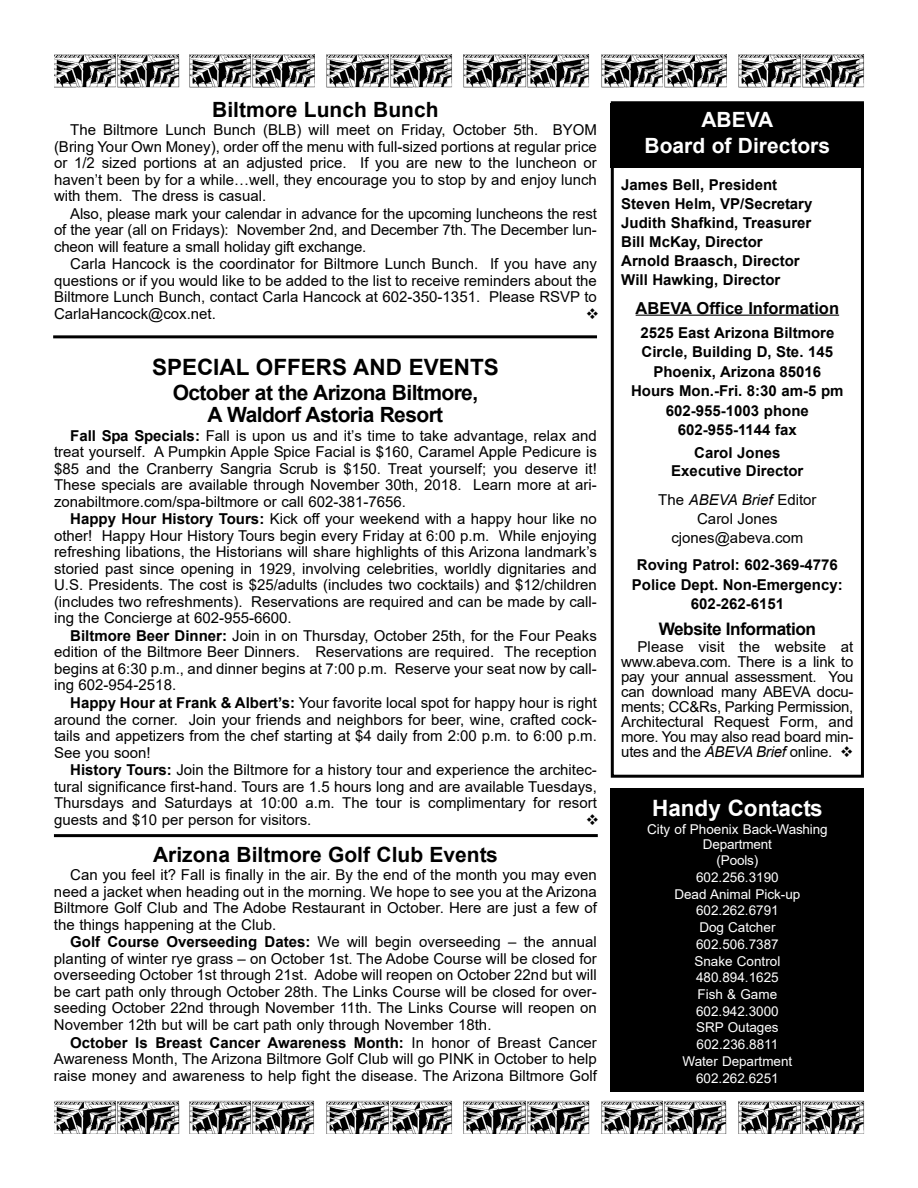
<style>
.page{position:relative;width:918px;height:1188px;background:#fff}
.page>*{position:absolute;margin:0;border:0;box-sizing:border-box;transform-origin:0 0}
.t1{font:700 22.5px "Arial";color:#000}
.t2{font:700 22.5px "Arial";color:#fff}
.t3{font:700 21px/22px "Arial";letter-spacing:-.03em;color:#000;text-align:center}
.t4{font:700 21px "Arial";color:#000}
.t5{font:700 21px/25.5px "Arial";color:#fff;text-align:center}
.t6{font:700 17.25px "Arial";letter-spacing:-.03em;color:#000}
.t7{font:700 16.5px "Arial";color:#000}
.t8{font:15px/16.5px "Arial";color:#000;text-align:justify}
.t9{font:700 15px/19.5px "Arial";color:#000;text-align:center}
.t10{font:13.5px/16.6px "Arial";color:#fff;text-align:center}
.s1{font-weight:700}
.s2{font-style:italic}
</style>
<div class="page">
<img style="left:54px;top:54px;width:62px;height:33px">
<svg style="left:117px;top:54px;width:63px;height:33px"></svg>
<img style="left:189px;top:54px;width:62px;height:33px">
<svg style="left:252px;top:54px;width:63px;height:33px"></svg>
<img style="left:327px;top:54px;width:62px;height:33px">
<svg style="left:390px;top:54px;width:62px;height:33px"></svg>
<img style="left:464px;top:54px;width:63px;height:33px">
<svg style="left:527px;top:54px;width:62px;height:33px"></svg>
<img style="left:601px;top:54px;width:64px;height:33px">
<svg style="left:665px;top:54px;width:62px;height:33px"></svg>
<img style="left:739px;top:54px;width:62px;height:33px">
<svg style="left:802px;top:54px;width:62px;height:33px"></svg>
<img style="left:54px;top:1101px;width:62px;height:33px">
<svg style="left:117px;top:1101px;width:63px;height:33px"></svg>
<img style="left:189px;top:1101px;width:62px;height:33px">
<svg style="left:252px;top:1101px;width:62px;height:33px"></svg>
<img style="left:327px;top:1101px;width:62px;height:33px">
<svg style="left:390px;top:1101px;width:62px;height:33px"></svg>
<img style="left:464px;top:1101px;width:62px;height:33px">
<svg style="left:527px;top:1101px;width:63px;height:33px"></svg>
<img style="left:601px;top:1101px;width:62px;height:33px">
<svg style="left:664px;top:1101px;width:63px;height:33px"></svg>
<img style="left:739px;top:1101px;width:63px;height:33px">
<svg style="left:802px;top:1101px;width:62px;height:33px"></svg>
<div style="left:611px;top:104px;width:253px;height:64px;background:#000"></div>
<div style="left:611px;top:101px;width:253px;height:677px;border:3px solid #000"></div>
<hr style="left:636px;top:315px;width:203px;height:1px;background:#000">
<div style="left:611px;top:788px;width:253px;height:303px;background:#000"></div>
<hr style="left:53px;top:335px;width:544px;height:3px;background:#000">
<hr style="left:54px;top:834px;width:544px;height:3px;background:#000">
<h2 class="t4" style="left:212px;top:98px;width:228px">Biltmore Lunch Bunch</h2>
<p class="t8" style="left:54px;top:122px;width:544px;text-indent:16px">The Biltmore Lunch Bunch (BLB) will meet on Friday, October 5th. BYOM (Bring Your Own Money), order off the menu with full-sized portions at regular price or 1/2 sized portions at an adjusted price. If you are new to the luncheon or haven’t been by for a while…well, they encourage you to stop by and enjoy lunch with them. The dress is casual.</p>
<p class="t8" style="left:54px;top:205px;width:544px;text-indent:16px">Also, please mark your calendar in advance for the upcoming luncheons the rest of the year (all on Fridays): November 2nd, and December 7th. The December lun&shy;cheon will feature a small holiday gift exchange.</p>
<p class="t8" style="left:54px;top:256px;width:544px;text-indent:16px">Carla Hancock is the coordinator for Biltmore Lunch Bunch. If you have any questions or if you would like to be added to the list to receive reminders about the Biltmore Lunch Bunch, contact Carla Hancock at 602-350-1351. Please RSVP to CarlaHancock@cox.net.</p>
<h1 class="t1" style="left:152px;top:355px;width:348px">SPECIAL OFFERS AND EVENTS</h1>
<h2 class="t3" style="left:173px;top:382px;width:307px">October at the Arizona Biltmore,<br>A Waldorf Astoria Resort</h2>
<p class="t8" style="left:54px;top:427px;width:544px;text-indent:16px"><span class="s1">Fall Spa Specials:</span> Fall is upon us and it’s time to take advantage, relax and treat yourself. A Pumpkin Apple Spice Facial is $160, Caramel Apple Pedicure is $85 and the Cranberry Sangria Scrub is $150. Treat yourself; you deserve it!<br>These specials are available through November 30th, 2018. Learn more at ari&shy;zonabiltmore.com/spa-biltmore or call 602-381-7656.</p>
<p class="t8" style="left:54px;top:511px;width:544px;text-indent:16px"><span class="s1">Happy Hour History Tours:</span> Kick off your weekend with a happy hour like no other! Happy Hour History Tours begin every Friday at 6:00 p.m. While enjoying refreshing libations, the Historians will share highlights of this Arizona landmark’s storied past since opening in 1929, involving celebrities, worldly dignitaries and U.S. Presidents. The cost is $25/adults (includes two cocktails) and $12/children (includes two refreshments). Reservations are required and can be made by call&shy;ing the Concierge at 602-955-6600.</p>
<p class="t8" style="left:54px;top:628px;width:544px;text-indent:16px"><span class="s1">Biltmore Beer Dinner:</span> Join in on Thursday, October 25th, for the Four Peaks edition of the Biltmore Beer Dinners. Reservations are required. The reception begins at 6:30 p.m., and dinner begins at 7:00 p.m. Reserve your seat now by call&shy;ing 602-954-2518.</p>
<p class="t8" style="left:54px;top:695px;width:544px;text-indent:16px"><span class="s1">Happy Hour at Frank &amp; Albert’s:</span> Your favorite local spot for happy hour is right around the corner. Join your friends and neighbors for beer, wine, crafted cock&shy;tails and appetizers from the chef starting at $4 daily from 2:00 p.m. to 6:00 p.m.<br>See you soon!</p>
<p class="t8" style="left:54px;top:762px;width:544px;text-indent:16px"><span class="s1">History Tours:</span> Join the Biltmore for a history tour and experience the architec&shy;tural significance first-hand. Tours are 1.5 hours long and are available Tuesdays, Thursdays and Saturdays at 10:00 a.m. The tour is complimentary for resort guests and $10 per person for visitors.</p>
<h2 class="t4" style="left:153px;top:843px;width:346px">Arizona Biltmore Golf Club Events</h2>
<p class="t8" style="left:54px;top:867px;width:544px;text-indent:16px">Can you feel it? Fall is finally in the air. By the end of the month you may even need a jacket when heading out in the morning. We hope to see you at the Arizona Biltmore Golf Club and The Adobe Restaurant in October. Here are just a few of the things happening at the Club.</p>
<p class="t8" style="left:54px;top:934px;width:544px;text-indent:16px"><span class="s1">Golf Course Overseeding Dates:</span> We will begin overseeding – the annual planting of winter rye grass – on October 1st. The Adobe Course will be closed for overseeding October 1st through 21st. Adobe will reopen on October 22nd but will be cart path only through October 28th. The Links Course will be closed for over&shy;seeding October 22nd through November 11th. The Links Course will reopen on November 12th but will be cart path only through November 18th.</p>
<p class="t8" style="left:54px;top:1034px;width:544px;text-indent:16px"><span class="s1">October Is Breast Cancer Awareness Month:</span> In honor of Breast Cancer Awareness Month, The Arizona Biltmore Golf Club will go PINK in October to help raise money and awareness to help fight the disease. The Arizona Biltmore Golf</p>
<h2 class="t5" style="left:645px;top:107px;width:187px">ABEVA<br>Board of Directors</h2>
<p class="t9" style="left:621px;top:175px;width:193px;line-height:19px;text-align:left">James Bell, President<br>Steven Helm, VP/Secretary<br>Judith Shafkind, Treasurer<br>Bill McKay, Director<br>Arnold Braasch, Director<br>Will Hawking, Director</p>
<p class="t7" style="left:636px;top:299px;width:205px">ABEVA Office Information</p>
<p class="t9" style="left:631px;top:323px;width:214px">2525 East Arizona Biltmore<br>Circle, Building D, Ste. 145<br>Phoenix, Arizona 85016<br>Hours Mon.-Fri. 8:30 am-5 pm<br>602-955-1003 phone<br>602-955-1144 fax</p>
<p class="t9" style="left:671px;top:443px;width:134px;line-height:18px">Carol Jones<br>Executive Director</p>
<p class="t8" style="left:658px;top:491px;width:160px;line-height:18.6px;text-align:center">The <span class="s2">ABEVA Brief</span> Editor<br>Carol Jones cjones@abeva.com</p>
<p class="t9" style="left:632px;top:555px;width:212px">Roving Patrol: 602-369-4776<br>Police Dept. Non-Emergency:<br>602-262-6151</p>
<p class="t6" style="left:659px;top:619px;width:159px">Website Information</p>
<p class="t8" style="left:621px;top:640px;width:234px;line-height:15px;text-indent:16px">Please visit the website at www.abeva.com. There is a link to pay your annual assessment. You can download many ABEVA docu&shy;ments; CC&amp;Rs, Parking Permission, Architectural Request Form, and more. You may also read board min&shy;utes and the <span class="s2">ABEVA Brief</span> online. ❖</p>
<h1 class="t2" style="left:652px;top:796px;width:172px">Handy Contacts</h1>
<p class="t10" style="left:647px;top:822px;width:182px;line-height:14.5px">City of Phoenix Back-Washing<br>Department</p>
<p class="t10" style="left:674px;top:852px;width:128px">(Pools)<br>602.256.3190<br>Dead Animal Pick-up<br>602.262.6791<br>Dog Catcher<br>602.506.7387<br>Snake Control<br>480.894.1625<br>Fish &amp; Game<br>602.942.3000<br>SRP Outages<br>602.236.8811<br>Water Department<br>602.262.6251</p>
</div>
